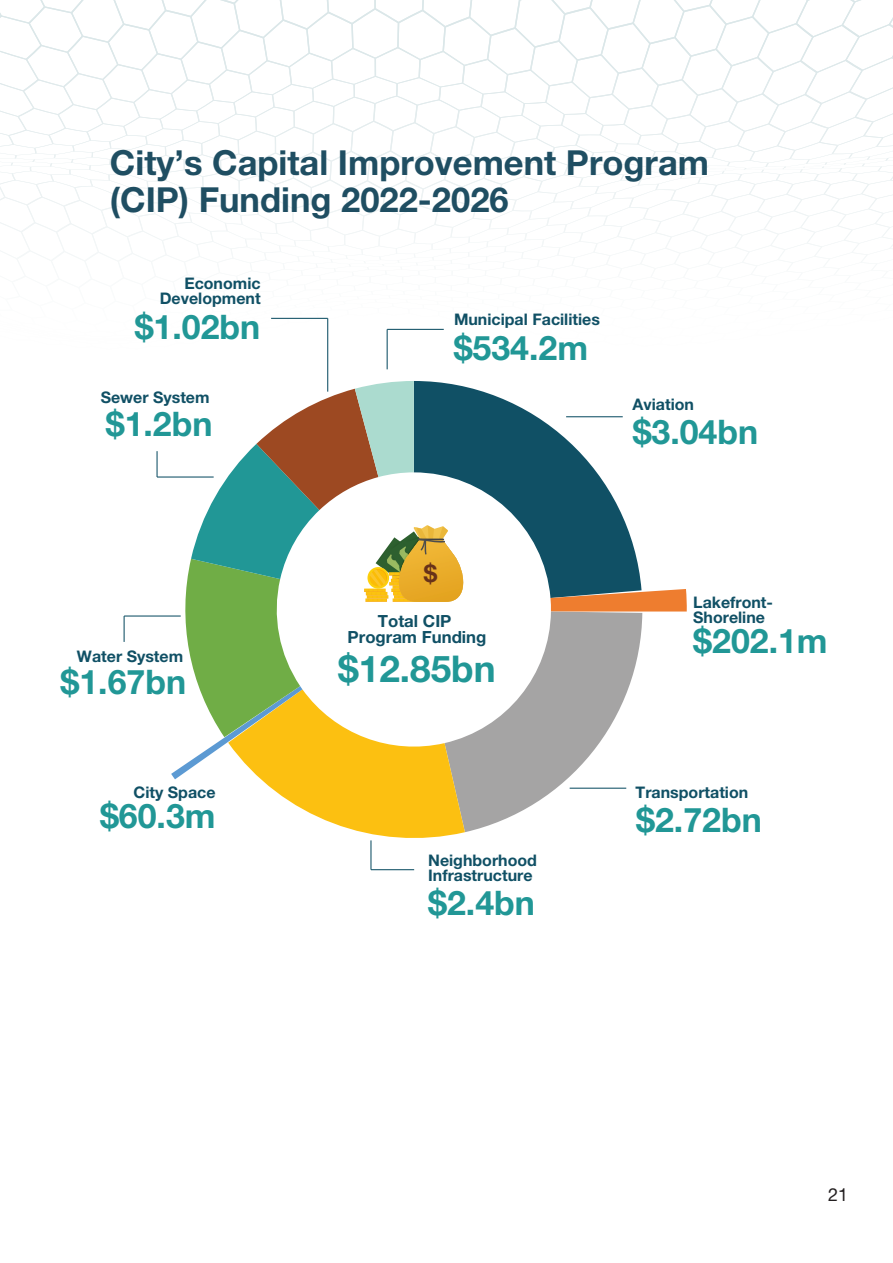
<style>
.page{position:relative;width:893px;height:1263px;background:#fff}
.page>*{position:absolute;margin:0;border:0;box-sizing:border-box;transform-origin:0 0}
.t1{font:700 36.9px "Helvetica Neue LT Pro";color:#219796}
.t2{font:700 34.5px/37.5px "Helvetica Neue LT Pro";color:#1f4e62}
.t3{font:700 33.9px "Helvetica Neue LT Pro";color:#219796}
.t4{font:700 24.15px "Helvetica Neue LT Pro";color:#683219}
.t5{font:18px "Helvetica Neue LT Pro";color:#231f20}
.t6{font:700 16.8px/16px "Helvetica Neue LT Pro";color:#105065;text-align:center}
.t7{font:700 15.9px/15.3px "Helvetica Neue LT Pro";color:#105065}
</style>
<div class="page">
<svg style="left:0;top:0;width:893px;height:349px"></svg>
<hr style="left:387px;top:329px;width:57px;height:1px;background:#105065">
<hr style="left:387px;top:329px;width:1px;height:40px;background:#105065">
<hr style="left:371px;top:869px;width:43px;height:1px;background:#105065">
<hr style="left:370px;top:840px;width:1px;height:30px;background:#105065">
<svg style="left:171px;top:381px;width:516px;height:472px"></svg>
<hr style="left:124px;top:615px;width:57px;height:1px;background:#105065">
<svg style="left:124px;top:616px;width:1px;height:26px"></svg>
<hr style="left:157px;top:476px;width:57px;height:2px;background:#105065">
<svg style="left:157px;top:451px;width:1px;height:26px"></svg>
<hr style="left:271px;top:318px;width:57px;height:1px;background:#105065">
<hr style="left:327px;top:318px;width:1px;height:74px;background:#105065">
<p class="t2" style="left:110px;top:143px;width:601px">City’s Capital Improvement Program (CIP) Funding 2022-2026</p>
<p class="t7" style="left:160px;top:275px;width:102px;text-align:right">Economic<br>Development</p>
<p class="t3" style="left:135px;top:306px;width:127px">$1.02bn</p>
<p class="t7" style="left:101px;top:390px;width:110px">Sewer System</p>
<p class="t3" style="left:106px;top:403px;width:108px">$1.2bn</p>
<p class="t7" style="left:77px;top:648px;width:108px">Water System</p>
<p class="t3" style="left:61px;top:661px;width:127px">$1.67bn</p>
<p class="t7" style="left:134px;top:785px;width:83px">City Space</p>
<p class="t3" style="left:100px;top:795px;width:117px">$60.3m</p>
<p class="t7" style="left:454px;top:311px;width:148px">Municipal Facilities</p>
<p class="t3" style="left:454px;top:327px;width:136px">$534.2m</p>
<p class="t7" style="left:633px;top:396px;width:63px">Aviation</p>
<p class="t3" style="left:633px;top:411px;width:127px">$3.04bn</p>
<p class="t4" style="left:424px;top:558px;width:15px">$</p>
<p class="t6" style="left:348px;top:612px;width:140px">Total CIP<br>Program Funding</p>
<p class="t1" style="left:338px;top:646px;width:159px">$12.85bn</p>
<p class="t7" style="left:428px;top:852px;width:110px">Neighborhood<br>Infrastructure</p>
<p class="t3" style="left:428px;top:882px;width:108px">$2.4bn</p>
<p class="t7" style="left:693px;top:594px;width:81px">Lakefront-<br>Shoreline</p>
<p class="t3" style="left:693px;top:619px;width:136px">$202.1m</p>
<p class="t7" style="left:636px;top:784px;width:114px">Transportation</p>
<p class="t3" style="left:636px;top:799px;width:127px">$2.72bn</p>
<p class="t5" style="left:828px;top:1184px;width:22px">21</p>
</div>
